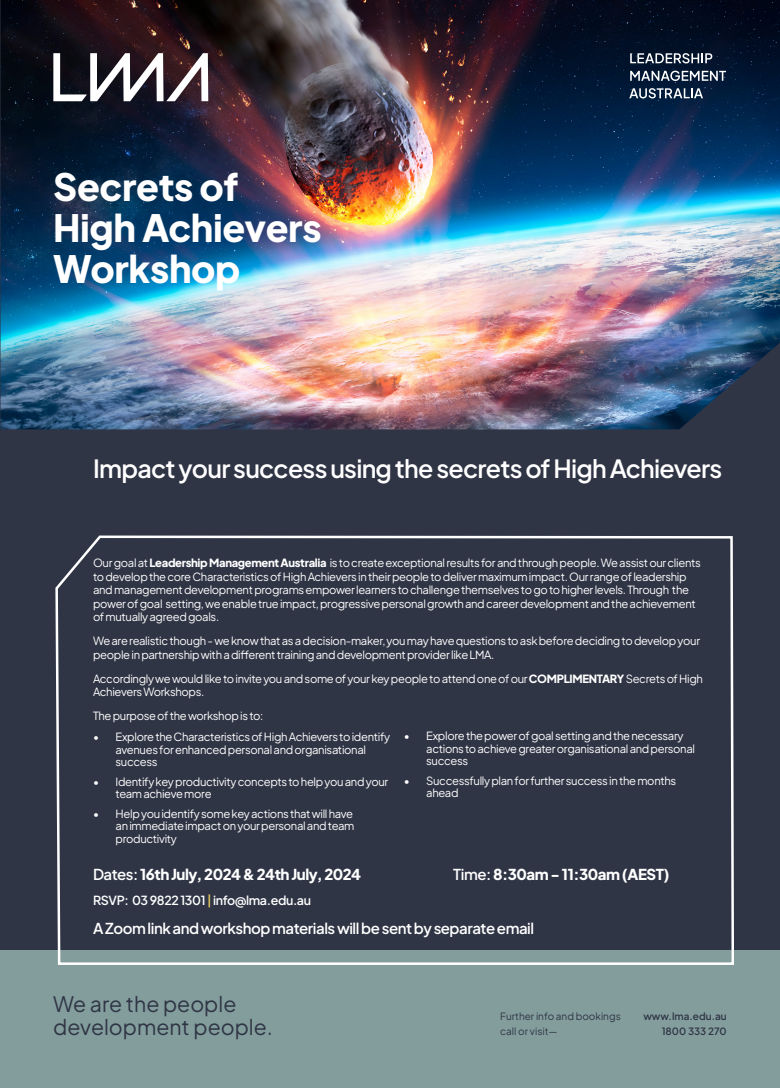
<style>
.page{position:relative;width:780px;height:1088px;background:#303545}
.page>*{position:absolute;margin:0;border:0;box-sizing:border-box;transform-origin:0 0}
.Course_Title{font:800 37.5px/41.2px "Plus Jakarta Sans";letter-spacing:-.01em;color:#fff}
.Module_Number{font:600 25px "Plus Jakarta Sans";letter-spacing:-.03em;color:#fff}
.t1{font:21.25px/22.5px "Plus Jakarta Sans";color:#303545}
.Module_Number-2{font:800 15px "Plus Jakarta Sans";letter-spacing:-.03em;color:#fff}
.Module_Number-3{font:600 15px "Plus Jakarta Sans";letter-spacing:-.03em;color:#fff}
.Module_Number-4{font:600 12.5px "Plus Jakarta Sans";letter-spacing:-.03em;color:#fff}
.Module_Number-5{font:11.25px/12.5px "Plus Jakarta Sans";letter-spacing:-.03em;color:#fff}
.t2{font:10px/15px "Plus Jakarta Sans";color:#303545}
.t3{font:600 10px/15px "Plus Jakarta Sans";color:#303545;text-align:right}
.s1{font-weight:800}
.s2{font-weight:600}
.s3{color:#e6c55e}
</style>
<div class="page">
<div style="left:0;top:950px;width:780px;height:138px;background:#829d9c"></div>
<img style="left:0;top:0;width:780px;height:429px">
<svg style="left:55px;top:535px;width:679px;height:430px"></svg>
<svg style="left:630px;top:53px;width:82px;height:10px"></svg>
<svg style="left:630px;top:71px;width:96px;height:10px"></svg>
<svg style="left:629px;top:88px;width:74px;height:10px"></svg>
<svg style="left:53px;top:53px;width:155px;height:48px;background:#6f686d"></svg>
<p class="Course_Title" style="left:53px;top:162px;width:270px">Secrets of<br>High Achievers<br>Workshop</p>
<p class="Module_Number" style="left:93px;top:448px;width:630px">Impact your success using the secrets of High Achievers</p>
<p class="Module_Number-5" style="left:93px;top:555px;width:609px;line-height:13.5px">Our goal at <span class="s1">Leadership Management Australia</span> is to create exceptional results for and through people. We assist our clients to develop the core Characteristics of High Achievers in their people to deliver maximum impact. Our range of leadership and management development programs empower learners to challenge themselves to go to higher levels. Through the power of goal setting, we enable true impact, progressive personal growth and career development and the achievement of mutually agreed goals.</p>
<p class="Module_Number-5" style="left:93px;top:633px;width:608px;line-height:13.5px">We are realistic though - we know that as a decision-maker, you may have questions to ask before deciding to develop your people in partnership with a different training and development provider like LMA.</p>
<p class="Module_Number-5" style="left:93px;top:671px;width:611px;line-height:13.5px">Accordingly we would like to invite you and some of your key people to attend one of our <span class="s1">COMPLIMENTARY</span> Secrets of High<br>Achievers Workshops.</p>
<p class="Module_Number-5" style="left:93px;top:709px;width:172px">The purpose of the workshop is to:</p>
<p class="Module_Number-5" style="left:116px;top:729px;width:276px;text-indent:-22px">• Explore the Characteristics of High Achievers to identify avenues for enhanced personal and organisational success</p>
<p class="Module_Number-5" style="left:116px;top:774px;width:274px;text-indent:-22px">• Identify key productivity concepts to help you and your team achieve more</p>
<p class="Module_Number-5" style="left:116px;top:806px;width:240px;text-align:justify;text-indent:-22px">• Help you identify some key actions that will have an immediate impact on your personal and team productivity</p>
<p class="Module_Number-5" style="left:426px;top:728px;width:270px;text-indent:-22px">• Explore the power of goal setting and the necessary actions to achieve greater organisational and personal success</p>
<p class="Module_Number-5" style="left:426px;top:773px;width:251px;text-indent:-22px">• Successfully plan for further success in the months ahead</p>
<p class="Module_Number-2" style="left:93px;top:862px;width:270px"><span class="s2">Dates:</span> 16th July, 2024 &amp; 24th July, 2024</p>
<p class="Module_Number-2" style="left:453px;top:862px;width:218px"><span class="s2">Time:</span> 8:30am - 11:30am (AEST)</p>
<p class="Module_Number-4" style="left:93px;top:890px;width:219px">RSVP: 03 9822 1301 <span class="s3">|</span> info@lma.edu.au</p>
<p class="Module_Number-3" style="left:93px;top:916px;width:442px">A Zoom link and workshop materials will be sent by separate email</p>
<p class="t1" style="left:53px;top:991px;width:221px">We are the people development people.</p>
<p class="t2" style="left:500px;top:1007px;width:122px">Further info and bookings call or visit—</p>
<p class="t3" style="left:643px;top:1007px;width:85px">www.lma.edu.au<br>1800 333 270</p>
</div>
